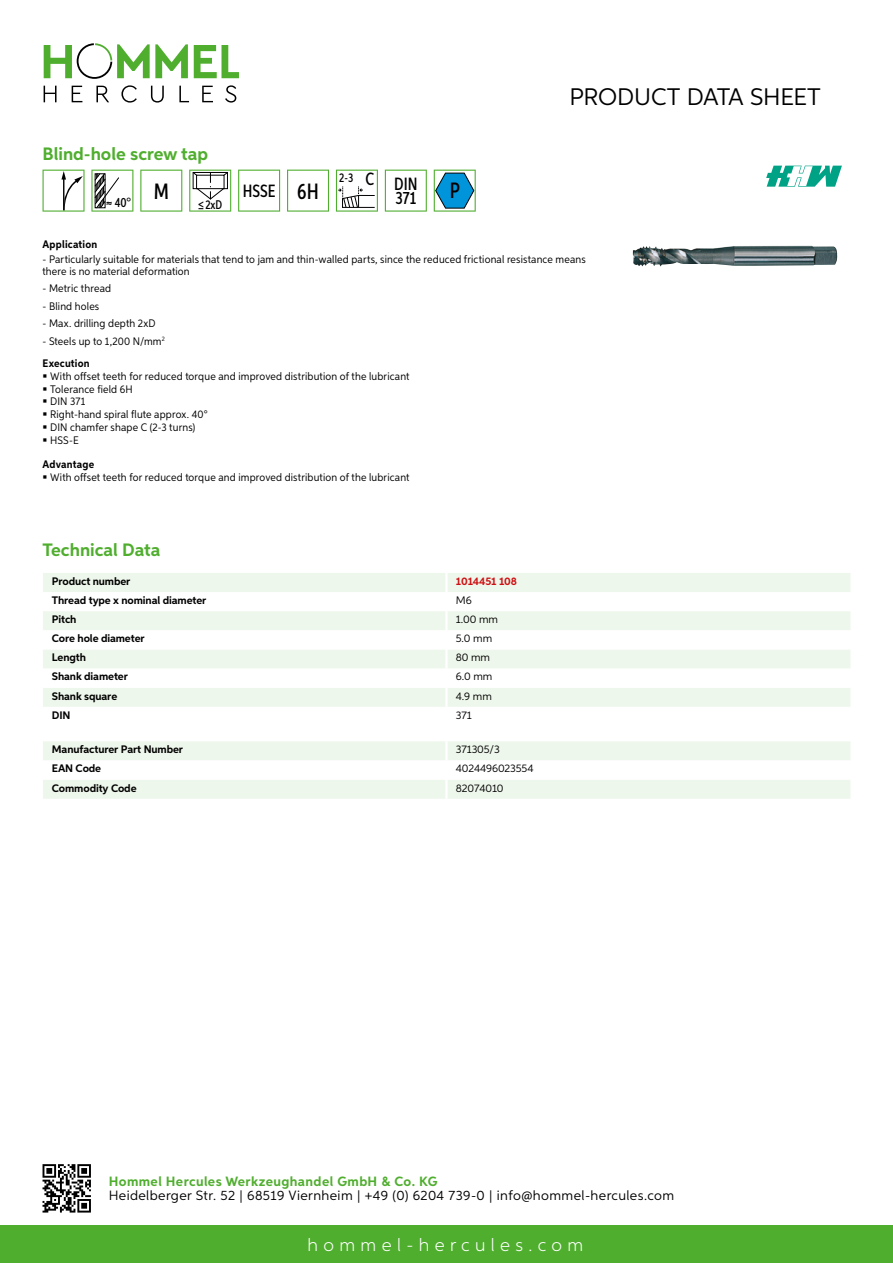
<style>
.page{position:relative;width:893px;height:1263px;background:#fff}
.page>*{position:absolute;margin:0;border:0;box-sizing:border-box;transform-origin:0 0}
.t1{font:24px "Aspira";letter-spacing:-.01em;color:#000}
.t2{font:500 22.2px "Aspira XX Nar";color:#000}
.t3{font:700 18px "Aspira";color:#50ae2f}
.t4{font:300 18px "Aspira";letter-spacing:.3em;color:#fff}
.t5{font:500 17.85px/14.9px "Aspira XX Nar";color:#000;text-align:right}
.t6{font:13.5px "Aspira";letter-spacing:.03em;color:#000}
.t7{font:700 13.5px "Aspira";letter-spacing:.03em;color:#50ae2f}
.t8{font:500 13.35px "Aspira XX Nar";color:#000}
.t9{font:500 12.6px "Aspira XX Nar";color:#000}
.t10{font:10.95px/12.8px "Aspira Nar";letter-spacing:.015em;color:#000}
.t11{font:700 10.95px "Aspira";letter-spacing:-.01em;color:#000}
.t12{font:10.95px "Aspira";letter-spacing:-.01em;color:#000}
.t13{font:700 10.95px "Aspira Nar";letter-spacing:.015em;color:#000}
.t14{font:700 10.95px "Aspira";letter-spacing:-.01em;color:#cd1013}
.s1{font-size:22.2px}
.s2{font-weight:700}
</style>
<div class="page">
<div style="left:0;top:1226px;width:893px;height:37px;background:#50ae2f"></div>
<svg style="left:43px;top:1164px;width:48px;height:48px"></svg>
<svg style="left:194px;top:45px;width:45px;height:33px"></svg>
<svg style="left:44px;top:43px;width:144px;height:36px"></svg>
<svg style="left:44px;top:86px;width:13px;height:16px"></svg>
<svg style="left:72px;top:86px;width:10px;height:16px"></svg>
<svg style="left:96px;top:86px;width:13px;height:16px"></svg>
<svg style="left:121px;top:85px;width:16px;height:18px"></svg>
<svg style="left:151px;top:86px;width:13px;height:17px"></svg>
<svg style="left:179px;top:86px;width:10px;height:16px"></svg>
<svg style="left:202px;top:86px;width:11px;height:16px"></svg>
<svg style="left:225px;top:85px;width:11px;height:18px"></svg>
<div style="left:43px;top:573px;width:807px;height:19px;background:#eef7eb"></div>
<svg style="left:43px;top:611px;width:807px;height:96px;fill:#eef7eb"></svg>
<hr style="left:445px;top:573px;width:3px;height:19px;background:#fff">
<hr style="left:445px;top:611px;width:3px;height:19px;background:#fff">
<hr style="left:445px;top:630px;width:3px;height:19px;background:#fff">
<hr style="left:445px;top:649px;width:3px;height:20px;background:#fff">
<hr style="left:445px;top:669px;width:3px;height:19px;background:#fff">
<hr style="left:445px;top:688px;width:3px;height:19px;background:#fff">
<svg style="left:43px;top:741px;width:807px;height:58px"></svg>
<hr style="left:445px;top:780px;width:3px;height:19px;background:#fff">
<svg style="left:43px;top:170px;width:42px;height:42px"></svg>
<svg style="left:91px;top:170px;width:42px;height:42px"></svg>
<svg style="left:140px;top:170px;width:42px;height:42px"></svg>
<svg style="left:189px;top:170px;width:42px;height:42px"></svg>
<svg style="left:238px;top:170px;width:42px;height:42px"></svg>
<svg style="left:287px;top:170px;width:42px;height:42px"></svg>
<svg style="left:336px;top:170px;width:42px;height:42px"></svg>
<svg style="left:385px;top:170px;width:42px;height:42px"></svg>
<svg style="left:434px;top:170px;width:42px;height:42px"></svg>
<img style="left:633px;top:246px;width:205px;height:20px">
<svg style="left:766px;top:166px;width:76px;height:21px"></svg>
<h3 class="t3" style="left:43px;top:142px;width:167px">Blind-hole screw tap</h3>
<p class="t8" style="left:115px;top:195px;width:56px">40° <sup>M</sup></p>
<p class="t9" style="left:198px;top:197px;width:26px">≤2xD</p>
<h3 class="t5" style="left:243px;top:183px;width:78px">HSSE <span class="s1">6H</span></h3>
<h3 class="t5" style="left:339px;top:176px;width:80px"><sup>2-3</sup> C DIN<br>371</h3>
<h2 class="t2" style="left:450px;top:177px;width:12px">P</h2>
<h1 class="t1" style="left:569px;top:82px;width:253px">Product data sh eet</h1>
<p class="t13" style="left:43px;top:237px;width:56px">Application</p>
<p class="t10" style="left:43px;top:253px;width:545px;line-height:12px">- Particularly suitable for materials that tend to jam and thin-walled parts, since the reduced frictional resistance means there is no material deformation</p>
<p class="t10" style="left:43px;top:282px;width:70px">- Metric thread</p>
<p class="t10" style="left:43px;top:299px;width:58px">- Blind holes</p>
<p class="t10" style="left:43px;top:317px;width:115px">- Max. drilling depth 2xD</p>
<p class="t10" style="left:43px;top:330px;width:124px;line-height:22.2px">- Steels up to 1,200 N/mm<sup>2<br></sup><span class="s2">Execution</span></p>
<p class="t10" style="left:50px;top:369px;width:361px">With offset teeth for reduced torque and improved distribution of the lubricant<br>Tolerance field 6H<br>DIN 371<br>Right-hand spiral flute approx. 40°<br>DIN chamfer shape C (2-3 turns)<br>HSS-E</p>
<p class="t13" style="left:43px;top:457px;width:53px">Advantage</p>
<p class="t10" style="left:50px;top:470px;width:361px">With offset teeth for reduced torque and improved distribution of the lubricant</p>
<h3 class="t3" style="left:43px;top:539px;width:120px">Technical Data</h3>
<p class="t11" style="left:52px;top:574px;width:80px">Product number</p>
<p class="t14" style="left:456px;top:574px;width:63px">1014451 108</p>
<p class="t11" style="left:52px;top:593px;width:156px">Thread type x nominal diameter</p>
<p class="t12" style="left:456px;top:593px;width:17px">M6</p>
<p class="t11" style="left:52px;top:613px;width:26px">Pitch</p>
<p class="t12" style="left:456px;top:613px;width:44px">1.00 mm</p>
<p class="t11" style="left:52px;top:632px;width:94px">Core hole diameter</p>
<p class="t12" style="left:456px;top:632px;width:38px">5.0 mm</p>
<p class="t11" style="left:52px;top:651px;width:36px">Length</p>
<p class="t12" style="left:456px;top:651px;width:36px">80 mm</p>
<p class="t11" style="left:52px;top:670px;width:78px">Shank diameter</p>
<p class="t12" style="left:456px;top:670px;width:38px">6.0 mm</p>
<p class="t11" style="left:52px;top:689px;width:67px">Shank square</p>
<p class="t12" style="left:456px;top:689px;width:38px">4.9 mm</p>
<p class="t11" style="left:52px;top:708px;width:20px">DIN</p>
<p class="t12" style="left:456px;top:708px;width:17px">371</p>
<p class="t11" style="left:52px;top:743px;width:133px">Manufacturer Part Number</p>
<p class="t12" style="left:456px;top:743px;width:45px">371305/3</p>
<p class="t11" style="left:52px;top:762px;width:51px">EAN Code</p>
<p class="t12" style="left:456px;top:762px;width:79px">4024496023554</p>
<p class="t11" style="left:52px;top:781px;width:86px">Commodity Code</p>
<p class="t12" style="left:456px;top:781px;width:49px">82074010</p>
<p class="t7" style="left:109px;top:1172px;width:330px">Hommel Hercules Werkzeughandel GmbH &amp; Co. KG</p>
<p class="t6" style="left:109px;top:1187px;width:567px">Heidelberger Str. 52 | 68519 Viernheim | +49 (0) 6204 739-0 | info@hommel-hercules.com</p>
<h3 class="t4" style="left:307px;top:1234px;width:277px">hommel-hercules.com</h3>
</div>
